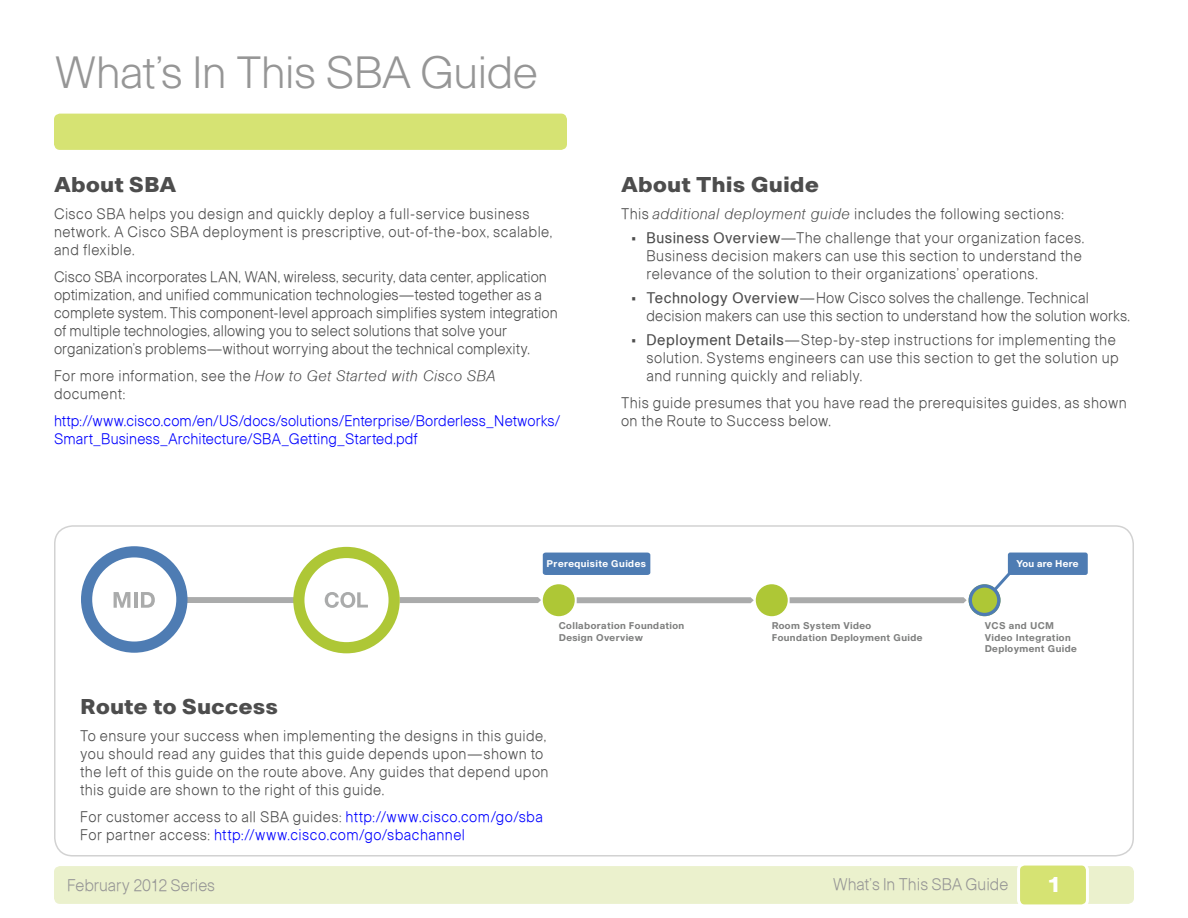
<style>
.page{position:relative;width:1188px;height:918px;background:#fff}
.page>*{position:absolute;margin:0;border:0;box-sizing:border-box;transform-origin:0 0}
.Heading_1_SBA{font:300 44.25px "Cisco";letter-spacing:-.02em;color:#969696}
.Heading_2_SBA{font:900 21px "Cisco";color:#4d4d4d}
.Heading_2_not_in_ToC{font:900 21px "Cisco";color:#4d4d4d}
.t1{font:900 21px "Cisco";color:#fff}
.Series_Date{font:16.5px "Ciscolight";letter-spacing:-.005em;color:#969696;scale:.95 1}
.Body_text_SBA{font:15px/18px "Ciscolight";letter-spacing:.02em;color:#4d4d4d;scale:.95 1}
.Bullet_1_SBA{font:15px/18px "Ciscolight";letter-spacing:.03em;color:#4d4d4d;scale:.95 1}
.Body_text_SBA-2{font:15px/18px "Ciscolight";letter-spacing:.015em;color:#00f;scale:.95 1}
.Bullet_1_SBA-2{font:15px/18px "Ciscolight";letter-spacing:.01em;color:#4d4d4d;scale:.95 1}
.Body_text_SBA-3{font:15px/18px "Ciscolight";letter-spacing:.035em;color:#00f;scale:.95 1}
.t2{font:700 9.6px/11.6px "Cisco";letter-spacing:.04em;color:#7f807f}
.t3{font:700 9.6px "Cisco";letter-spacing:.04em;color:#fff}
.t4{font:700 9.6px "Cisco";letter-spacing:.02em;color:#fff}
.s1{font-family:"Ciscolightoblique"}
.s2{font-family:"Ciscoregular"}
.s3{color:#4d4d4d}
</style>
<div class="page">
<div style="left:54px;top:114px;width:513px;height:36px;background:#d6e373;border-radius:6px"></div>
<div style="left:54px;top:866px;width:1080px;height:38px;background:#ebf1cd;border-radius:6px"></div>
<div style="left:1019px;top:864px;width:68px;height:42px;background:#d6e373;border-radius:6px"></div>
<div style="left:1017px;top:863px;width:72px;height:44px;border:3px solid #fff;border-radius:6px"></div>
<div style="left:54px;top:525px;width:1080px;height:332px;border:2px solid #d2d2d2;border-radius:18px"></div>
<div style="left:187px;top:597px;width:108px;height:6px;background:#aaabab"></div>
<svg style="left:81px;top:546px;width:106px;height:107px"></svg>
<div style="left:756px;top:584px;width:32px;height:32px;background:#aec736;border-radius:50%"></div>
<div style="left:1008px;top:553px;width:80px;height:22px;background:#4e7cb3;border-radius:2px"></div>
<svg style="left:790px;top:568px;width:220px;height:48px"></svg>
<svg style="left:293px;top:547px;width:461px;height:106px"></svg>
<p class="Heading_1_SBA" style="left:54px;top:46px;width:486px">What’s In This SBA Guide</p>
<p class="Heading_2_SBA" style="left:54px;top:171px;width:124px">About SBA</p>
<p class="Body_text_SBA" style="left:54px;top:204px;width:526px">Cisco SBA helps you design and quickly deploy a full-service business network. A Cisco SBA deployment is prescriptive, out-of-the-box, scalable, and flexible.</p>
<p class="Body_text_SBA" style="left:54px;top:267px;width:532px">Cisco SBA incorporates LAN, WAN, wireless, security, data center, application optimization, and unified communication technologies—tested together as a complete system. This component-level approach simplifies system integration of multiple technologies, allowing you to select solutions that solve your organization’s problems—without worrying about the technical complexity.</p>
<p class="Body_text_SBA" style="left:54px;top:366px;width:466px">For more information, see the <span class="s1">How to Get Started with Cisco SBA </span>document:</p>
<p class="Body_text_SBA-2" style="left:54px;top:411px;width:534px">http://www.cisco.com/en/US/docs/solutions/Enterprise/Borderless_Networks/<br>Smart_Business_Architecture/SBA_Getting_Started.pdf</p>
<p class="Heading_2_SBA" style="left:621px;top:172px;width:200px">About This Guide</p>
<p class="Body_text_SBA" style="left:621px;top:204px;width:468px">This <span class="s1">additional deployment guide</span> includes the following sections:</p>
<p class="Bullet_1_SBA" style="left:646px;top:228px;width:462px;text-indent:-15px"><span class="s2">• Business Overview</span>—The challenge that your organization faces.<br>Business decision makers can use this section to understand the relevance of the solution to their organizations’ operations.</p>
<p class="Bullet_1_SBA-2" style="left:646px;top:288px;width:511px;text-indent:-15px"><span class="s2">• Technology Overview</span>—How Cisco solves the challenge. Technical decision makers can use this section to understand how the solution works.</p>
<p class="Bullet_1_SBA" style="left:647px;top:330px;width:499px;text-indent:-15px"><span class="s2">• Deployment Details</span>—Step-by-step instructions for implementing the solution. Systems engineers can use this section to get the solution up and running quickly and reliably.</p>
<p class="Body_text_SBA" style="left:621px;top:393px;width:534px">This guide presumes that you have read the prerequisites guides, as shown on the Route to Success below.</p>
<p class="t3" style="left:547px;top:557px;width:101px">Prerequisite Guides</p>
<p class="t4" style="left:1017px;top:557px;width:63px">You are Here</p>
<p class="t2" style="left:559px;top:620px;width:127px">Collaboration Foundation<br>Design Overview</p>
<p class="t2" style="left:772px;top:620px;width:152px">Room System Video<br>Foundation Deployment Guide</p>
<p class="t2" style="left:985px;top:620px;width:94px">VCS and UCM<br>Video Integration<br>Deployment Guide</p>
<p class="Heading_2_not_in_ToC" style="left:80px;top:693px;width:199px">Route to Success</p>
<p class="Body_text_SBA" style="left:80px;top:726px;width:494px">To ensure your success when implementing the designs in this guide, you should read any guides that this guide depends upon—shown to the left of this guide on the route above. Any guides that depend upon this guide are shown to the right of this guide.</p>
<p class="Body_text_SBA-3" style="left:80px;top:807px;width:489px"><span class="s3">For customer access to all SBA guides:</span> http://www.cisco.com/go/sba<br><span class="s3">For partner access:</span> http://www.cisco.com/go/sbachannel</p>
<p class="Series_Date" style="left:67px;top:875px;width:157px">February 2012 Series</p>
<p class="Series_Date" style="left:833px;top:874px;width:186px">What’s In This SBA Guide</p>
<p class="t1" style="left:1047px;top:872px;width:16px">1</p>
</div>
